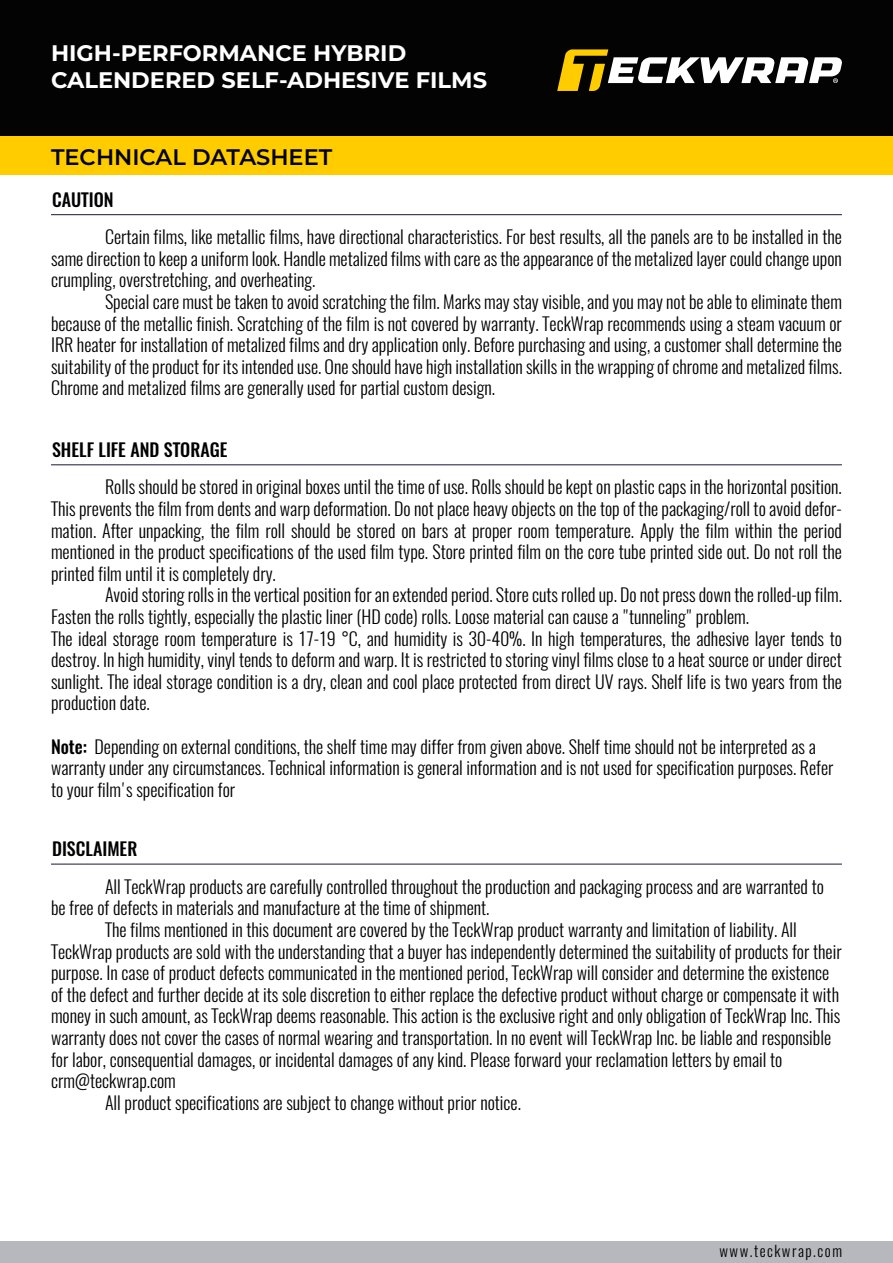
<style>
.page{position:relative;width:893px;height:1263px;background:#fff}
.page>*{position:absolute;margin:0;border:0;box-sizing:border-box;transform-origin:0 0}
.t1{font:700 22.5px/27px "Montserrat";color:#fff}
.t2{font:600 22.5px "Montserrat";color:#020302}
.t3{font:300 18px/21.6px "Oswald";color:#000;text-align:justify}
.t4{font:500 18px "Oswald";color:#000}
.t5{font:300 15px "Oswald";letter-spacing:.1em;color:#000}
.s1{font-weight:500}
</style>
<div class="page">
<div style="left:0;top:0;width:893px;height:136px;background:#020302"></div>
<div style="left:0;top:136px;width:893px;height:38px;background:#fc0"></div>
<div style="left:0;top:1242px;width:893px;height:21px;background:#b7b8bd"></div>
<hr style="left:51px;top:214px;width:791px;height:1px;background:#30324a">
<hr style="left:51px;top:464px;width:791px;height:1px;background:#30324a">
<hr style="left:51px;top:863px;width:791px;height:2px;background:#30324a">
<svg style="left:557px;top:49px;width:285px;height:42px"></svg>
<p class="t1" style="left:51px;top:39px;width:437px">HIGH-PERFORMANCE HYBRID<br>CALENDERED SELF-ADHESIVE FILMS</p>
<p class="t2" style="left:51px;top:142px;width:283px">TECHNICAL DATASHEET</p>
<p class="t4" style="left:52px;top:187px;width:63px">CAUTION</p>
<p class="t3" style="left:51px;top:226px;width:792px;text-indent:54px">Certain films, like metallic films, have directional characteristics. For best results, all the panels are to be installed in the same direction to keep a uniform look. Handle metalized films with care as the appearance of the metalized layer could change upon crumpling, overstretching, and overheating.</p>
<p class="t3" style="left:51px;top:291px;width:792px;text-indent:54px">Special care must be taken to avoid scratching the film. Marks may stay visible, and you may not be able to eliminate them because of the metallic finish. Scratching of the film is not covered by warranty. TeckWrap recommends using a steam vacuum or IRR heater for installation of metalized films and dry application only. Before purchasing and using, a customer shall determine the suitability of the product for its intended use. One should have high installation skills in the wrapping of chrome and metalized films.<br>Chrome and metalized films are generally used for partial custom design.</p>
<p class="t4" style="left:52px;top:437px;width:177px">SHELF LIFE AND STORAGE</p>
<p class="t3" style="left:51px;top:476px;width:792px;text-indent:54px">Rolls should be stored in original boxes until the time of use. Rolls should be kept on plastic caps in the horizontal position.<br>This prevents the film from dents and warp deformation. Do not place heavy objects on the top of the packaging/roll to avoid defor&shy;mation. After unpacking, the film roll should be stored on bars at proper room temperature. Apply the film within the period mentioned in the product specifications of the used film type. Store printed film on the core tube printed side out. Do not roll the printed film until it is completely dry.</p>
<p class="t3" style="left:51px;top:584px;width:792px;text-align:left;text-indent:54px">Avoid storing rolls in the vertical position for an extended period. Store cuts rolled up. Do not press down the rolled-up film.<br>Fasten the rolls tightly, especially the plastic liner (HD code) rolls. Loose material can cause a "tunneling" problem.<br>The ideal storage room temperature is 17-19 °C, and humidity is 30-40%. In high temperatures, the adhesive layer tends to destroy. In high humidity, vinyl tends to deform and warp. It is restricted to storing vinyl films close to a heat source or under direct sunlight. The ideal storage condition is a dry, clean and cool place protected from direct UV rays. Shelf life is two years from the production date.</p>
<p class="t3" style="left:51px;top:735px;width:784px;text-align:left"><span class="s1">Note:</span> Depending on external conditions, the shelf time may differ from given above. Shelf time should not be interpreted as a warranty under any circumstances. Technical information is general information and is not used for specification purposes. Refer to your film's specification for</p>
<p class="t4" style="left:52px;top:836px;width:87px">DISCLAIMER</p>
<p class="t3" style="left:51px;top:876px;width:774px;text-indent:54px">All TeckWrap products are carefully controlled throughout the production and packaging process and are warranted to be free of defects in materials and manufacture at the time of shipment.</p>
<p class="t3" style="left:105px;top:919px;width:693px">The films mentioned in this document are covered by the TeckWrap product warranty and limitation of liability. All</p>
<p class="t3" style="left:51px;top:940px;width:792px">TeckWrap products are sold with the understanding that a buyer has independently determined the suitability of products for their</p>
<p class="t3" style="left:51px;top:962px;width:780px">purpose. In case of product defects communicated in the mentioned period, TeckWrap will consider and determine the existence</p>
<p class="t3" style="left:51px;top:984px;width:790px">of the defect and further decide at its sole discretion to either replace the defective product without charge or compensate it with</p>
<p class="t3" style="left:51px;top:1005px;width:791px">money in such amount, as TeckWrap deems reasonable. This action is the exclusive right and only obligation of TeckWrap Inc. This</p>
<p class="t3" style="left:51px;top:1027px;width:782px">warranty does not cover the cases of normal wearing and transportation. In no event will TeckWrap Inc. be liable and responsible</p>
<p class="t3" style="left:51px;top:1048px;width:733px">for labor, consequential damages, or incidental damages of any kind. Please forward your reclamation letters by email to</p>
<p class="t3" style="left:51px;top:1070px;width:126px">crm@teckwrap.com</p>
<p class="t3" style="left:105px;top:1092px;width:417px">All product specifications are subject to change without prior notice.</p>
<p class="t5" style="left:719px;top:1241px;width:124px">www.teckwrap.com</p>
</div>
